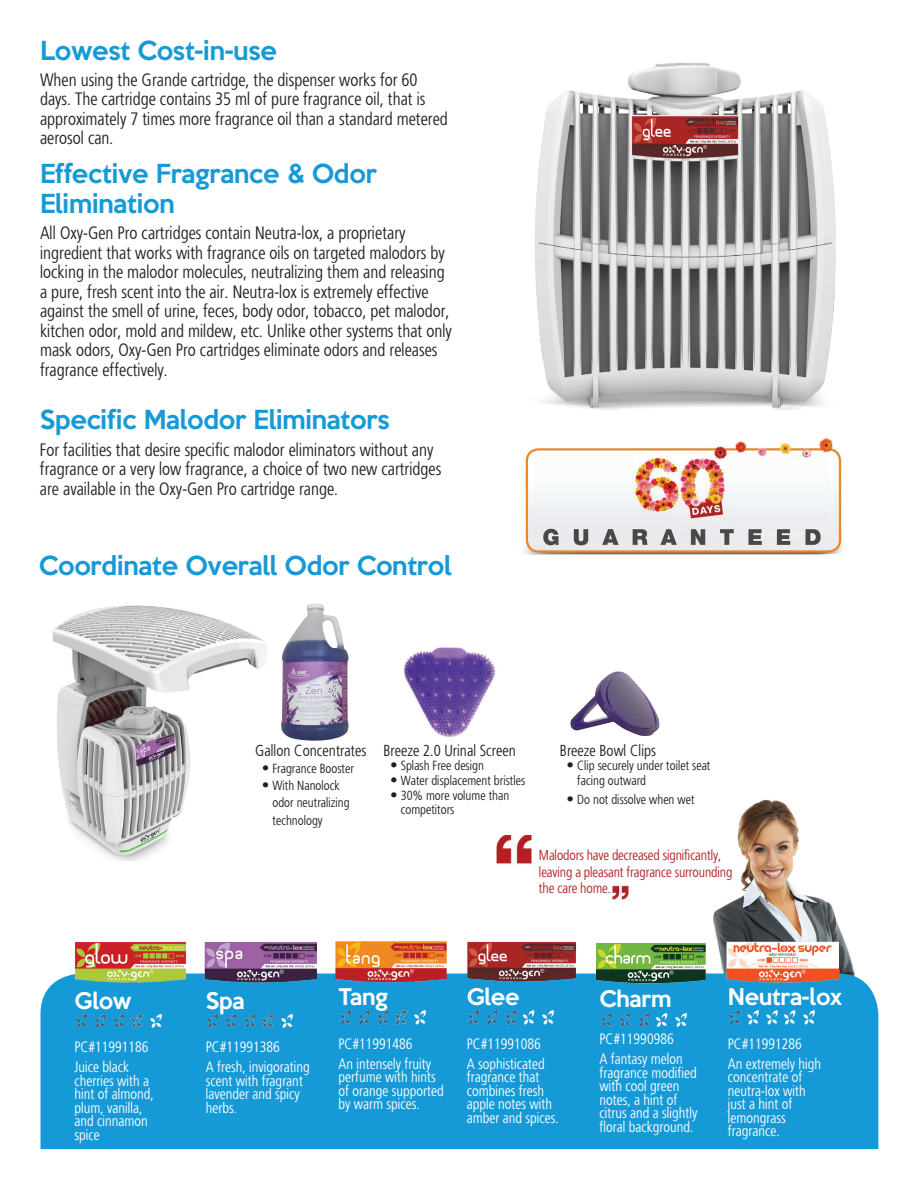
<style>
.page{position:relative;width:918px;height:1188px;background:#fff}
.page>*{position:absolute;margin:0;border:0;box-sizing:border-box;transform-origin:0 0}
.t1{font:500 24px/30px "Keep Calm";letter-spacing:-.01em;color:#169ad7}
.t2{font:500 21px "Keep Calm";letter-spacing:-.01em;color:#fff}
.t3{font:300 18px/19.5px "Frutiger Cond FC";color:#231f20}
.t4{font:300 15.9px "Frutiger Cond FC";color:#231f20}
.t5{font:300 15px/13.5px "Frutiger Cond FC";color:#fff}
.t6{font:300 14.25px/16.6px "Frutiger Cond FC";letter-spacing:-.01em;color:#b21f23}
.t7{font:300 13.35px/14.5px "Frutiger Cond FC";color:#231f20}
.s1{font-weight:700;font-size:15px}
</style>
<div class="page">
<img style="left:708px;top:799px;width:147px;height:175px">
<img style="left:496px;top:835px;width:38px;height:30px">
<img style="left:612px;top:885px;width:17px;height:16px">
<img style="left:52px;top:605px;width:215px;height:255px">
<div style="left:40px;top:974px;width:838px;height:175px;background:#169ad7"></div>
<img style="left:534px;top:63px;width:302px;height:348px">
<img style="left:524px;top:438px;width:320px;height:117px">
<img style="left:75px;top:1012px;width:94px;height:20px">
<img style="left:206px;top:1012px;width:94px;height:20px">
<img style="left:467px;top:1009px;width:94px;height:19px">
<img style="left:728px;top:1009px;width:94px;height:19px">
<img style="left:339px;top:1009px;width:94px;height:19px">
<img style="left:600px;top:1011px;width:94px;height:20px">
<img style="left:74px;top:942px;width:112px;height:41px">
<img style="left:205px;top:942px;width:112px;height:41px">
<img style="left:335px;top:941px;width:112px;height:42px">
<img style="left:465px;top:941px;width:112px;height:42px">
<img style="left:596px;top:943px;width:112px;height:44px">
<img style="left:726px;top:941px;width:112px;height:42px">
<img style="left:570px;top:671px;width:89px;height:65px">
<img style="left:403px;top:647px;width:93px;height:90px">
<img style="left:281px;top:603px;width:68px;height:138px">
<h1 class="t1" style="left:40px;top:33px;width:238px">Lowest Cost-in-use</h1>
<p class="t3" style="left:40px;top:70px;width:409px">When using the Grande cartridge, the dispenser works for 60 days. The cartridge contains 35 ml of pure fragrance oil, that is approximately 7 times more fragrance oil than a standard metered aerosol can.</p>
<h1 class="t1" style="left:40px;top:156px;width:338px">Effective Fragrance &amp; Odor<br>Elimination</h1>
<p class="t3" style="left:40px;top:223px;width:413px">All Oxy-Gen Pro cartridges contain Neutra-lox, a proprietary ingredient that works with fragrance oils on targeted malodors by locking in the malodor molecules, neutralizing them and releasing a pure, fresh scent into the air. Neutra-lox is extremely effective against the smell of urine, feces, body odor, tobacco, pet malodor, kitchen odor, mold and mildew, etc. Unlike other systems that only mask odors, Oxy-Gen Pro cartridges eliminate odors and releases fragrance effectively.</p>
<h1 class="t1" style="left:40px;top:403px;width:351px">Specific Malodor Eliminators</h1>
<p class="t3" style="left:40px;top:439px;width:403px">For facilities that desire specific malodor eliminators without any fragrance or a very low fragrance, a choice of two new cartridges are available in the Oxy-Gen Pro cartridge range.</p>
<h1 class="t1" style="left:39px;top:549px;width:414px">Coordinate Overall Odor Control</h1>
<p class="t4" style="left:255px;top:741px;width:113px">Gallon Concentrates</p>
<p class="t7" style="left:263px;top:761px;width:92px"><span class="s1">•</span> Fragrance Booster</p>
<p class="t7" style="left:272px;top:777px;width:79px;line-height:17.2px;text-indent:-9px"><span class="s1">•</span> With Nanolock odor neutralizing technology</p>
<p class="t4" style="left:384px;top:741px;width:134px">Breeze 2.0 Urinal Screen</p>
<p class="t7" style="left:391px;top:758px;width:94px"><span class="s1">•</span> Splash Free design</p>
<p class="t7" style="left:391px;top:773px;width:135px"><span class="s1">•</span> Water displacement bristles</p>
<p class="t7" style="left:401px;top:788px;width:110px;text-indent:-9px"><span class="s1">•</span> 30% more volume than competitors</p>
<p class="t4" style="left:560px;top:741px;width:98px">Breeze Bowl Clips</p>
<p class="t7" style="left:577px;top:758px;width:135px;text-indent:-9px"><span class="s1">•</span> Clip securely under toilet seat facing outward</p>
<p class="t7" style="left:568px;top:792px;width:128px"><span class="s1">•</span> Do not dissolve when wet</p>
<p class="t6" style="left:539px;top:847px;width:195px">Malodors have decreased significantly, leaving a pleasant fragrance surrounding the care home.</p>
<p class="t2" style="left:75px;top:982px;width:59px">Glow</p>
<p class="t5" style="left:75px;top:1037px;width:76px;line-height:20.2px">PC#11991186<br>Juice black</p>
<p class="t5" style="left:75px;top:1074px;width:81px">cherries with a hint of almond, plum, vanilla, and cinnamon spice</p>
<p class="t2" style="left:206px;top:982px;width:40px">Spa</p>
<p class="t5" style="left:206px;top:1037px;width:106px;line-height:20.2px">PC#11991386<br>A fresh, invigorating</p>
<p class="t5" style="left:206px;top:1074px;width:99px">scent with fragrant lavender and spicy herbs.</p>
<p class="t2" style="left:339px;top:979px;width:51px">Tang</p>
<p class="t5" style="left:339px;top:1033px;width:94px;line-height:20.2px">PC#11991486<br>An intensely fruity</p>
<p class="t5" style="left:339px;top:1070px;width:107px">perfume with hints of orange supported by warm spices.</p>
<p class="t2" style="left:467px;top:979px;width:54px">Glee</p>
<p class="t5" style="left:467px;top:1033px;width:80px;line-height:20.2px">PC#11991086<br>A sophisticated</p>
<p class="t5" style="left:467px;top:1070px;width:93px">fragrance that combines fresh apple notes with amber and spices.</p>
<p class="t2" style="left:600px;top:981px;width:73px">Charm</p>
<p class="t5" style="left:600px;top:1029px;width:85px;line-height:20.2px">PC#11990986<br>A fantasy melon</p>
<p class="t5" style="left:600px;top:1066px;width:99px">fragrance modified with cool green notes, a hint of citrus and a slightly floral background.</p>
<p class="t2" style="left:728px;top:979px;width:116px">Neutra-lox</p>
<p class="t5" style="left:728px;top:1033px;width:95px;line-height:20.2px">PC#11991286<br>An extremely high</p>
<p class="t5" style="left:728px;top:1070px;width:79px">concentrate of neutra-lox with just a hint of lemongrass fragrance.</p>
</div>
